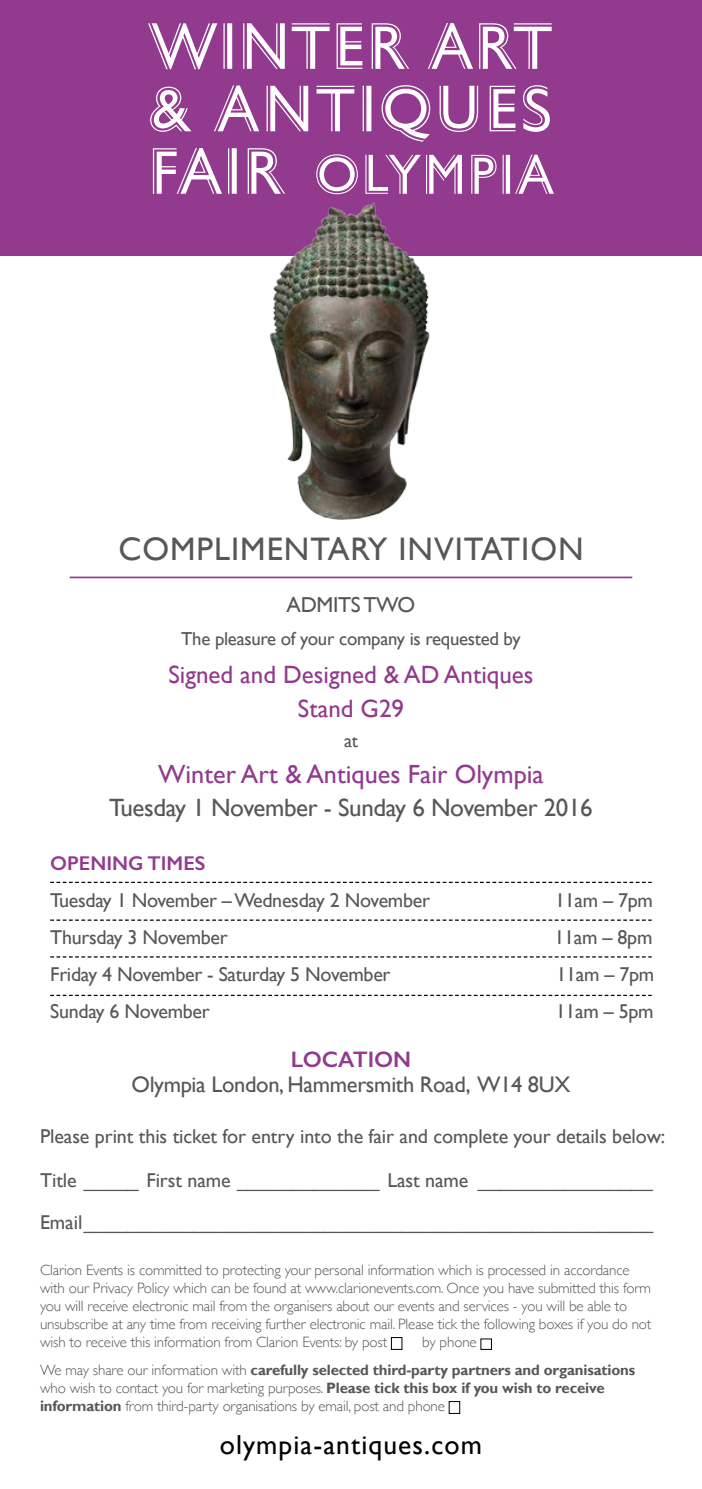
<style>
.page{position:relative;width:702px;height:1489px;background:#fff}
.page>*{position:absolute;margin:0;border:0;box-sizing:border-box;transform-origin:0 0}
.t1{font:32.5px "Gill Sans";letter-spacing:.03em;color:#575756}
.t2{font:27.5px "Gill Sans";letter-spacing:.04em;color:#000}
._12pt_u_lc_black{font:26.25px "Gill Sans";color:#913a8e}
._12pt_u_lc_black-2{font:25px "Gill Sans";color:#913a8e}
._12pt_u_lc_black-3{font:25px "Gill Sans";letter-spacing:-.015em;color:#575756}
.t3{font:22.5px "Gill Sans";letter-spacing:-.015em;color:#575756}
.t4{font:600 22.5px "Gill Sans";color:#913a8e}
.t5{font:21.5px "Gill Sans";letter-spacing:-.015em;color:#575756}
.t6{font:20px "Gill Sans";letter-spacing:-.015em;color:#575756}
.t7{font:600 20px "Gill Sans";color:#913a8e}
._12pt_u_lc_black-4{font:18.75px "Gill Sans";letter-spacing:-.015em;color:#575756}
.t8{font:300 15px/18px "Gill Sans";letter-spacing:-.01em;color:#575756}
.t9{font:700 15px/28px "Gill Sans";letter-spacing:-.01em;color:#575756}
.s1{font-weight:300}
.s2{font-weight:700}
</style>
<div class="page">
<div style="left:391px;top:1337px;width:11px;height:12px;border:1px solid #000"></div>
<div style="left:449px;top:1401px;width:11px;height:12px;border:1px solid #000"></div>
<hr style="left:70px;top:576px;width:562px;height:2px;background:#913a8e">
<svg style="left:50px;top:881px;width:601px;height:2px"></svg>
<svg style="left:50px;top:919px;width:601px;height:1px"></svg>
<svg style="left:50px;top:956px;width:601px;height:1px"></svg>
<svg style="left:50px;top:994px;width:601px;height:2px"></svg>
<div style="left:0;top:0;width:702px;height:256px;background:#913a8e"></div>
<svg style="left:148px;top:23px;width:69px;height:46px"></svg>
<div style="left:227px;top:23px;width:5px;height:46px;background:#fff"></div>
<hr style="left:223px;top:23px;width:2px;height:46px;background:#fff">
<svg style="left:243px;top:23px;width:42px;height:46px"></svg>
<svg style="left:292px;top:23px;width:37px;height:46px"></svg>
<svg style="left:336px;top:23px;width:26px;height:46px"></svg>
<svg style="left:371px;top:23px;width:38px;height:46px"></svg>
<svg style="left:428px;top:23px;width:45px;height:46px"></svg>
<svg style="left:479px;top:23px;width:72px;height:46px"></svg>
<svg style="left:150px;top:87px;width:41px;height:45px"></svg>
<svg style="left:214px;top:85px;width:45px;height:46px"></svg>
<svg style="left:266px;top:86px;width:42px;height:45px"></svg>
<svg style="left:316px;top:86px;width:38px;height:45px"></svg>
<div style="left:366px;top:86px;width:5px;height:45px;background:#fff"></div>
<hr style="left:362px;top:86px;width:2px;height:45px;background:#fff">
<svg style="left:381px;top:85px;width:49px;height:57px"></svg>
<svg style="left:439px;top:86px;width:39px;height:46px"></svg>
<svg style="left:489px;top:86px;width:26px;height:45px"></svg>
<svg style="left:523px;top:85px;width:27px;height:47px"></svg>
<svg style="left:153px;top:148px;width:69px;height:46px"></svg>
<div style="left:232px;top:148px;width:5px;height:46px;background:#fff"></div>
<hr style="left:228px;top:148px;width:1px;height:46px;background:#fff">
<svg style="left:248px;top:148px;width:37px;height:46px"></svg>
<svg style="left:316px;top:154px;width:42px;height:40px"></svg>
<svg style="left:365px;top:155px;width:97px;height:39px"></svg>
<svg style="left:471px;top:155px;width:25px;height:39px"></svg>
<div style="left:505px;top:155px;width:5px;height:39px;background:#fff"></div>
<hr style="left:502px;top:155px;width:1px;height:39px;background:#fff">
<svg style="left:515px;top:155px;width:39px;height:39px"></svg>
<img style="left:270px;top:194px;width:160px;height:326px">
<h1 class="t1" style="left:118px;top:529px;width:466px">COMPLIMENTARY INVITATION</h1>
<h3 class="t5" style="left:286px;top:592px;width:130px">ADMITS TWO</h3>
<p class="_12pt_u_lc_black-4" style="left:181px;top:628px;width:341px">The pleasure of your company is requested by</p>
<p class="_12pt_u_lc_black-2" style="left:168px;top:659px;width:366px">Signed and Designed &amp; AD Antiques</p>
<p class="_12pt_u_lc_black-2" style="left:298px;top:694px;width:108px">Stand G29</p>
<p class="_12pt_u_lc_black-4" style="left:344px;top:730px;width:15px">at</p>
<p class="_12pt_u_lc_black" style="left:158px;top:759px;width:387px">Winter Art &amp; Antiques Fair Olympia</p>
<p class="_12pt_u_lc_black-3" style="left:109px;top:793px;width:485px">Tuesday 1 November - Sunday 6 November 2016</p>
<h3 class="t7" style="left:50px;top:851px;width:157px">OPENING TIMES</h3>
<h3 class="t6" style="left:50px;top:888px;width:381px">Tuesday 1 November – Wednesday 2 November</h3>
<h3 class="t6" style="left:555px;top:888px;width:99px">11am – 7pm</h3>
<h3 class="t6" style="left:50px;top:925px;width:179px">Thursday 3 November</h3>
<h3 class="t6" style="left:554px;top:925px;width:99px">11am – 8pm</h3>
<h3 class="t6" style="left:50px;top:962px;width:342px">Friday 4 November - Saturday 5 November</h3>
<h3 class="t6" style="left:556px;top:962px;width:99px">11am – 7pm</h3>
<h3 class="t6" style="left:50px;top:999px;width:161px">Sunday 6 November</h3>
<h3 class="t6" style="left:556px;top:999px;width:99px">11am – 5pm</h3>
<h3 class="t4" style="left:291px;top:1045px;width:122px">LOCATION</h3>
<h3 class="t3" style="left:132px;top:1070px;width:440px">Olympia London, Hammersmith Road, W14 8UX</h3>
<p class="t6" style="left:40px;top:1124px;width:626px">Please print this ticket for entry into the fair and complete your details below:</p>
<p class="t6" style="left:40px;top:1168px;width:614px">Title _____ First name _____________ Last name ________________</p>
<p class="t6" style="left:40px;top:1210px;width:614px">Email____________________________________________________</p>
<p class="t8" style="left:40px;top:1260px;width:613px">Clarion Events is committed to protecting your personal information which is processed in accordance with our Privacy Policy which can be found at www.clarionevents.com. Once you have submitted this form you will receive electronic mail from the organisers about our events and services - you will be able to unsubscribe at any time from receiving further electronic mail. Please tick the following boxes if you do not wish to receive this information from Clarion Events: by post</p>
<p class="t9" style="left:40px;top:1328px;width:596px;text-indent:382px"><span class="s1">by phone<br>We may share our information with</span> carefully selected third-party partners and organisations</p>
<p class="t8" style="left:40px;top:1378px;width:566px">who wish to contact you for marketing purposes. <span class="s2">Please tick this box if you wish to receive information</span> from third-party organisations by email, post and phone</p>
<h2 class="t2" style="left:220px;top:1428px;width:263px">olympia-antiques.com</h2>
</div>
